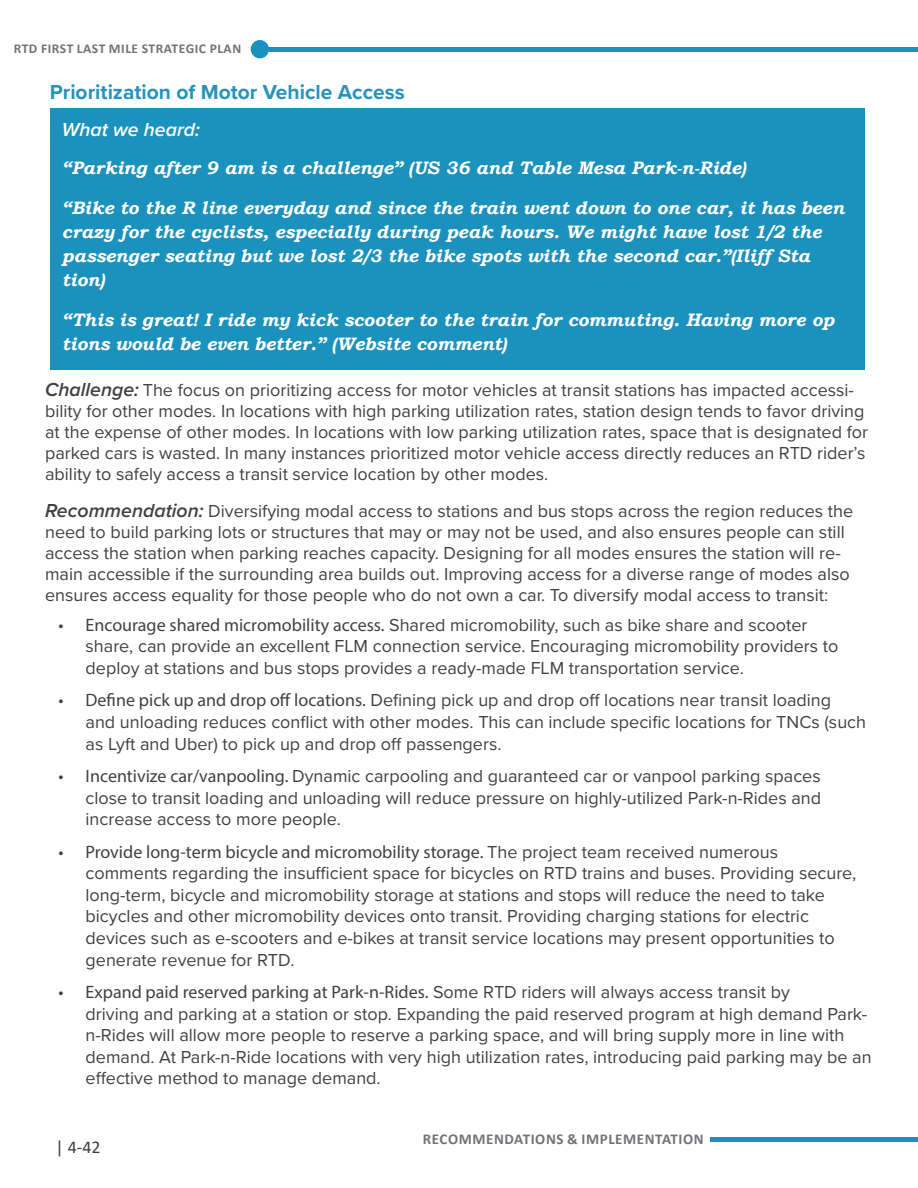
<style>
.page{position:relative;width:918px;height:1188px;background:#fff}
.page>*{position:absolute;margin:0;border:0;box-sizing:border-box;transform-origin:0 0}
.t1{font:700 21px "Proxima Nova";color:#2892bd}
.t2{font:italic 600 19.5px "Proxima Nova";color:#fff}
.t3{font:18px/21.6px "Proxima Nova";color:#444042}
.t4{font:italic 700 18px/24px "Bookman Old Style";color:#fff}
.t5{font:18px "Myriad Pro";color:#444042}
.t6{font:18px "Calibri";color:#3e3e3f}
.t7{font:700 15px "Calibri";letter-spacing:.04em;color:#727376}
.t8{font:700 13.5px "Calibri";letter-spacing:.04em;color:#727376}
.s1{font-weight:600;font-style:italic;font-size:19.5px}
.s2{font-family:"Myriad Pro"}
.s3{font-family:"Proxima Nova"}
</style>
<div class="page">
<hr style="left:260px;top:47px;width:658px;height:4px;background:#1992bd">
<div style="left:251px;top:40px;width:18px;height:18px;background:#1992bd;border-radius:50%"></div>
<div style="left:710px;top:1137px;width:208px;height:5px;background:#1992bd"></div>
<div style="left:50px;top:108px;width:815px;height:262px;background:#1b92bd"></div>
<p class="t8" style="left:14px;top:39px;width:229px">RTD FIRST LAST MILE STRATEGIC PLAN</p>
<p class="t1" style="left:50px;top:76px;width:357px">Prioritization of Motor Vehicle Access</p>
<p class="t2" style="left:62px;top:115px;width:139px">What we heard:</p>
<p class="t4" style="left:62px;top:156px;width:686px">“Parking after 9 am is a challenge” (US 36 and Table Mesa Park-n-Ride)</p>
<p class="t4" style="left:62px;top:196px;width:784px">“Bike to the R line everyday and since the train went down to one car, it has been crazy for the cyclists, especially during peak hours. We might have lost 1/2 the passenger seating but we lost 2/3 the bike spots with the second car.”(Iliff Sta tion)</p>
<p class="t4" style="left:62px;top:308px;width:774px">“This is great! I ride my kick scooter to the train for commuting. Having more op tions would be even better.” (Website comment)</p>
<p class="t3" style="left:45px;top:379px;width:825px;line-height:21px"><span class="s1">Challenge:</span> The focus on prioritizing access for motor vehicles at transit stations has impacted accessi&shy;bility for other modes. In locations with high parking utilization rates, station design tends to favor driving at the expense of other modes. In locations with low parking utilization rates, space that is designated for parked cars is wasted. In many instances prioritized motor vehicle access directly reduces an RTD rider’s ability to safely access a transit service location by other modes.</p>
<p class="t3" style="left:45px;top:500px;width:810px;line-height:21px"><span class="s1">Recommendation:</span> Diversifying modal access to stations and bus stops across the region reduces the need to build parking lots or structures that may or may not be used, and also ensures people can still access the station when parking reaches capacity. Designing for all modes ensures the station will re&shy;main accessible if the surrounding area builds out. Improving access for a diverse range of modes also ensures access equality for those people who do not own a car. To diversify modal access to transit:</p>
<p class="t3" style="left:86px;top:613px;width:754px;text-indent:-27px"><span class="s2">• Encourage shared micromobility access.</span> Shared micromobility, such as bike share and scooter share, can provide an excellent FLM connection service. Encouraging micromobility providers to deploy at stations and bus stops provides a ready-made FLM transportation service.</p>
<p class="t3" style="left:86px;top:689px;width:782px;text-indent:-27px"><span class="s2">• Defne pick up and drop of locations.</span> Defning pick up and drop of locations near transit loading<br>and unloading reduces confict with other modes. This can include specifc locations for TNCs (such as Lyft and Uber) to pick up and drop of passengers.</p>
<p class="t3" style="left:86px;top:764px;width:737px;text-align:justify;text-indent:-27px"><span class="s2">• Incentivize car/vanpooling.</span> Dynamic carpooling and guaranteed car or vanpool parking spaces close to transit loading and unloading will reduce pressure on highly-utilized Park-n-Rides and increase access to more people.</p>
<p class="t5" style="left:59px;top:840px;width:721px">• Provide long-term bicycle and micromobility storage. <span class="s3">The project team received numerous</span></p>
<p class="t3" style="left:86px;top:862px;width:772px">comments regarding the insufcient space for bicycles on RTD trains and buses. Providing secure, long-term, bicycle and micromobility storage at stations and stops will reduce the need to take bicycles and other micromobility devices onto transit. Providing charging stations for electric devices such as e-scooters and e-bikes at transit service locations may present opportunities to generate revenue for RTD.</p>
<p class="t5" style="left:59px;top:981px;width:733px">• Expand paid reserved parking at Park-n-Rides. <span class="s3">Some RTD riders will always access transit by</span></p>
<p class="t3" style="left:86px;top:1002px;width:788px">driving and parking at a station or stop. Expanding the paid reserved program at high demand Park&shy;n-Rides will allow more people to reserve a parking space, and will bring supply more in line with demand. At Park-n-Ride locations with very high utilization rates, introducing paid parking may be an efective method to manage demand.</p>
<p class="t6" style="left:55px;top:1134px;width:47px">| 4-42</p>
<p class="t7" style="left:423px;top:1128px;width:282px">RECOMMENDATIONS &amp; IMPLEMENTATION</p>
</div>
